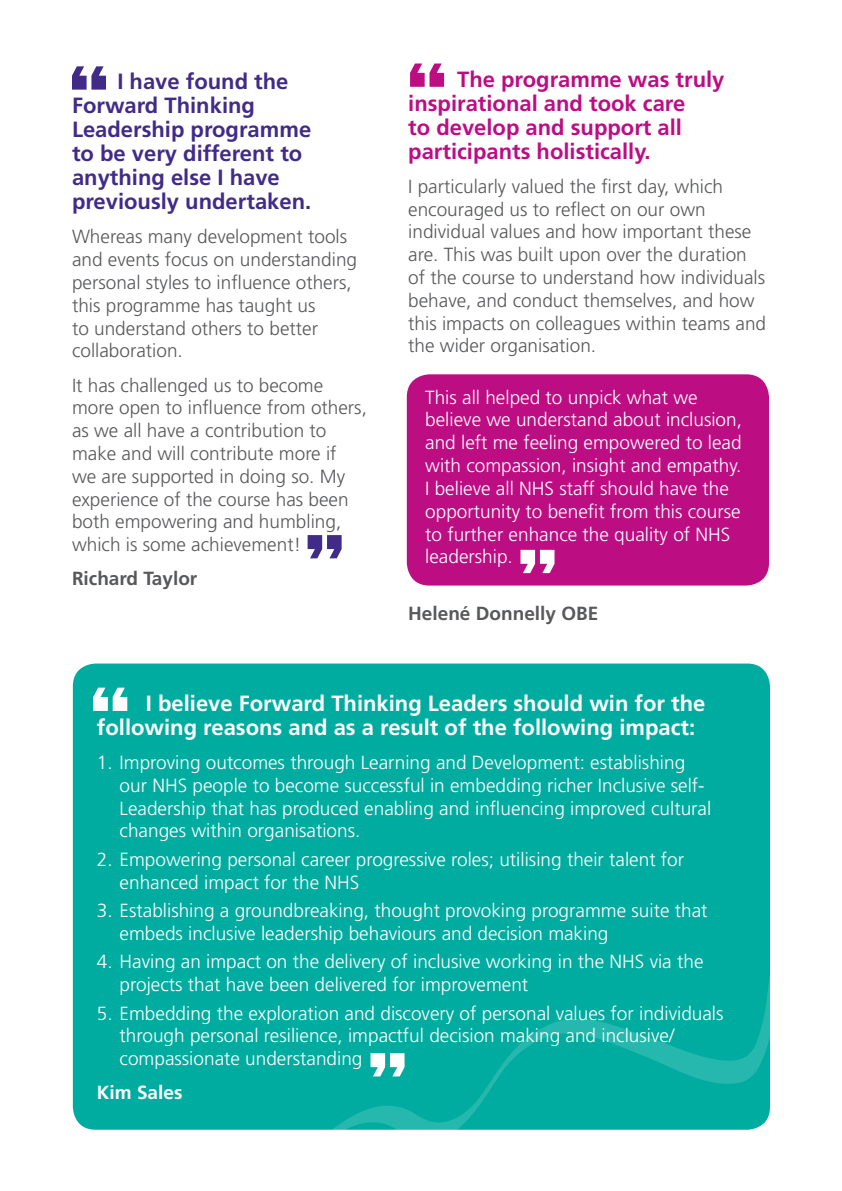
<style>
.page{position:relative;width:842px;height:1191px;background:#fff}
.page>*{position:absolute;margin:0;border:0;box-sizing:border-box;transform-origin:0 0}
.t1{font:700 22px/24px "Frutiger";color:#402b89}
.t2{font:700 22px/24px "Frutiger";color:#fff}
.t3{font:700 22px/24px "Frutiger";color:#bc0d83}
.t4{font:300 19px/22.8px "Frutiger";color:#fff}
.t5{font:300 19px/22.8px "Frutiger";color:#57585a}
.t6{font:700 19px "Frutiger";color:#57585a}
.t7{font:700 19px "Frutiger";color:#fff}
</style>
<div class="page">
<div style="left:407px;top:374px;width:362px;height:211px;background:#bc0d83;border-radius:23px"></div>
<div style="left:73px;top:663px;width:697px;height:466px;background:#00aca0;border-radius:23px"></div>
<svg style="left:72px;top:66px;width:34px;height:24px"></svg>
<svg style="left:93px;top:687px;width:34px;height:24px"></svg>
<svg style="left:308px;top:535px;width:34px;height:23px"></svg>
<svg style="left:312px;top:975px;width:458px;height:155px"></svg>
<svg style="left:410px;top:63px;width:34px;height:24px"></svg>
<svg style="left:520px;top:550px;width:34px;height:23px"></svg>
<p class="t1" style="left:72px;top:69px;width:241px;text-indent:45px">I have found the<br>Forward Thinking<br>Leadership programme to be very different to anything else I have previously undertaken.</p>
<p class="t5" style="left:72px;top:225px;width:287px">Whereas many development tools and events focus on understanding personal styles to influence others, this programme has taught us<br>to understand others to better collaboration.</p>
<p class="t5" style="left:72px;top:373px;width:296px">It has challenged us to become more open to influence from others, as we all have a contribution to make and will contribute more if<br>we are supported in doing so. My experience of the course has been both empowering and humbling, which is some achievement!</p>
<p class="t6" style="left:72px;top:567px;width:127px">Richard Taylor</p>
<p class="t3" style="left:408px;top:67px;width:318px;text-indent:49px">The programme was truly inspirational and took care<br>to develop and support all participants holistically.</p>
<p class="t5" style="left:408px;top:175px;width:359px">I particularly valued the first day, which encouraged us to reflect on our own individual values and how important these are. This was built upon over the duration of the course to understand how individuals behave, and conduct themselves, and how this impacts on colleagues within teams and the wider organisation.</p>
<p class="t4" style="left:425px;top:386px;width:318px">This all helped to unpick what we believe we understand about inclusion, and left me feeling empowered to lead with compassion, insight and empathy.<br>I believe all NHS staff should have the opportunity to benefit from this course to further enhance the quality of NHS leadership.</p>
<p class="t6" style="left:408px;top:602px;width:192px">Helené Donnelly OBE</p>
<p class="t2" style="left:97px;top:691px;width:610px;text-indent:49px">I believe Forward Thinking Leaders should win for the following reasons and as a result of the following impact:</p>
<p class="t4" style="left:120px;top:751px;width:593px;text-indent:-23px">1. Improving outcomes through Learning and Development: establishing our NHS people to become successful in embedding richer Inclusive self-Leadership that has produced enabling and influencing improved cultural changes within organisations.</p>
<p class="t4" style="left:120px;top:847px;width:566px;text-indent:-23px">2. Empowering personal career progressive roles; utilising their talent for enhanced impact for the NHS</p>
<p class="t4" style="left:120px;top:899px;width:589px;text-indent:-23px">3. Establishing a groundbreaking, thought provoking programme suite that embeds inclusive leadership behaviours and decision making</p>
<p class="t4" style="left:120px;top:950px;width:585px;text-indent:-23px">4. Having an impact on the delivery of inclusive working in the NHS via the projects that have been delivered for improvement</p>
<p class="t4" style="left:120px;top:1001px;width:605px;text-indent:-23px">5. Embedding the exploration and discovery of personal values for individuals through personal resilience, impactful decision making and inclusive/ compassionate understanding</p>
<p class="t7" style="left:97px;top:1081px;width:87px">Kim Sales</p>
</div>
